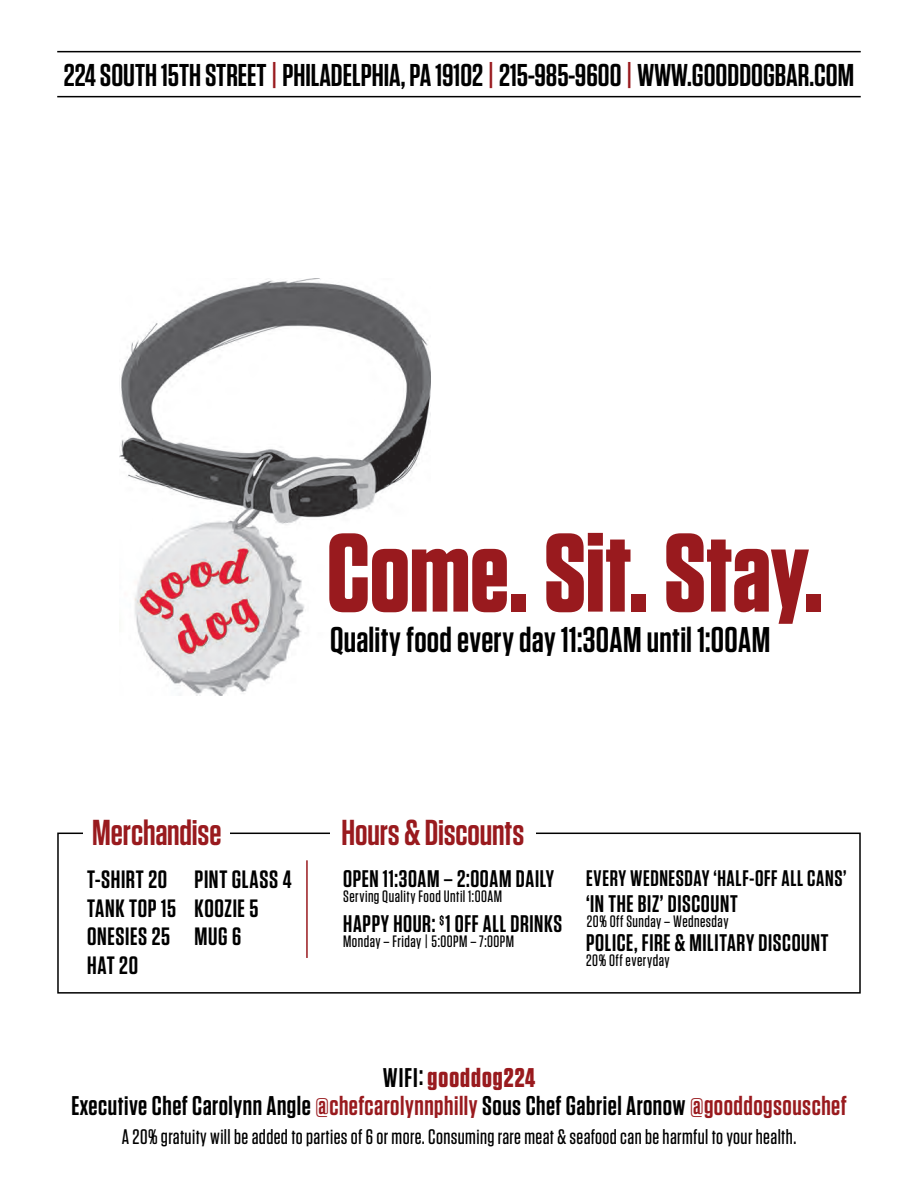
<style>
.page{position:relative;width:918px;height:1188px;background:#fff}
.page>*{position:absolute;margin:0;border:0;box-sizing:border-box;transform-origin:0 0}
.Head2{font:700 110.85px "Tungsten";color:#991a1e}
.Head3{font:600 36px "Tungsten";letter-spacing:-.005em;color:#991a1e}
.Head2-2{font:600 35.7px "Tungsten";letter-spacing:.005em;color:#000}
.t1{font:600 31.5px "Tungsten";color:#000}
.t2{font:600 27px "Tungsten";letter-spacing:.02em;color:#000}
.t3{font:700 27px "Tungsten";letter-spacing:.04em;color:#991a1e}
.t4{font:600 25.05px/28.5px "Tungsten";letter-spacing:.025em;color:#000}
.Head3-2{font:600 24px "Tungsten";letter-spacing:.025em;color:#000}
.t5{font:600 22.5px "Tungsten";letter-spacing:.025em;color:#000}
.t6{font:500 21px "Tungsten";letter-spacing:.02em;color:#000}
.t7{font:500 16.5px "Tungsten";letter-spacing:.03em;color:#000}
.s1{color:#991a1e}
.s2{font-weight:600;color:#000}
</style>
<div class="page">
<div style="left:57px;top:833px;width:804px;height:161px;border:2px solid #000"></div>
<img style="left:120px;top:278px;width:311px;height:418px">
<hr style="left:57px;top:51px;width:804px;height:1px;background:#000">
<hr style="left:57px;top:96px;width:804px;height:1px;background:#000">
<div style="left:84px;top:816px;width:146px;height:33px;background:#fff"></div>
<div style="left:330px;top:816px;width:206px;height:33px;background:#fff"></div>
<hr style="left:306px;top:860px;width:2px;height:98px;background:#991a1e">
<p class="t1" style="left:64px;top:56px;width:792px">224 SOUTH 15TH STREET <span class="s1">|</span> PHILADELPHIA, PA 19102 <span class="s1">|</span> 215-985-9600 <span class="s1">|</span> WWW.GOODDOGBAR.COM</p>
<p class="Head2" style="left:327px;top:505px;width:498px">Come. Sit. Stay.</p>
<p class="Head2-2" style="left:330px;top:618px;width:442px">Quality food every day 11:30AM until 1:00AM</p>
<p class="Head3" style="left:92px;top:811px;width:131px">Merchandise</p>
<p class="Head3" style="left:342px;top:811px;width:184px">Hours &amp; Discounts</p>
<p class="t4" style="left:87px;top:865px;width:90px">T-SHIRT 20<br>TANK TOP 15</p>
<p class="t4" style="left:87px;top:922px;width:84px">ONESIES 25</p>
<p class="t4" style="left:87px;top:950px;width:52px">HAT 20</p>
<p class="t4" style="left:195px;top:865px;width:98px">PINT GLASS 4</p>
<p class="t4" style="left:195px;top:893px;width:65px">KOOZIE 5</p>
<p class="t4" style="left:195px;top:922px;width:48px">MUG 6</p>
<p class="Head3-2" style="left:343px;top:864px;width:213px">OPEN 11:30AM – 2:00AM DAILY</p>
<p class="t7" style="left:343px;top:887px;width:161px">Serving Quality Food Until 1:00AM</p>
<p class="Head3-2" style="left:343px;top:909px;width:220px">HAPPY HOUR: <sup>$</sup>1 OFF ALL DRINKS</p>
<p class="t7" style="left:343px;top:932px;width:173px">Monday – Friday | 5:00PM – 7:00PM</p>
<p class="t5" style="left:586px;top:865px;width:262px">EVERY WEDNESDAY ‘HALF-OFF ALL CANS’</p>
<p class="Head3-2" style="left:586px;top:889px;width:153px">‘IN THE BIZ’ DISCOUNT</p>
<p class="t7" style="left:587px;top:911px;width:143px">20% Off Sunday – Wednesday</p>
<p class="Head3-2" style="left:586px;top:928px;width:244px">POLICE, FIRE &amp; MILITARY DISCOUNT</p>
<p class="t7" style="left:586px;top:950px;width:85px">20% Off everyday</p>
<p class="t3" style="left:383px;top:1061px;width:154px"><span class="s2">WIFI:</span>gooddog224</p>
<p class="t2" style="left:71px;top:1089px;width:777px">Executive Chef Carolynn Angle <span class="s1">@chefcarolynnphilly</span> Sous Chef Gabriel Aronow <span class="s1">@gooddogsouschef</span></p>
<p class="t6" style="left:122px;top:1124px;width:676px">A 20% gratuity will be added to parties of 6 or more. Consuming rare meat &amp; seafood can be harmful to your health.</p>
</div>
